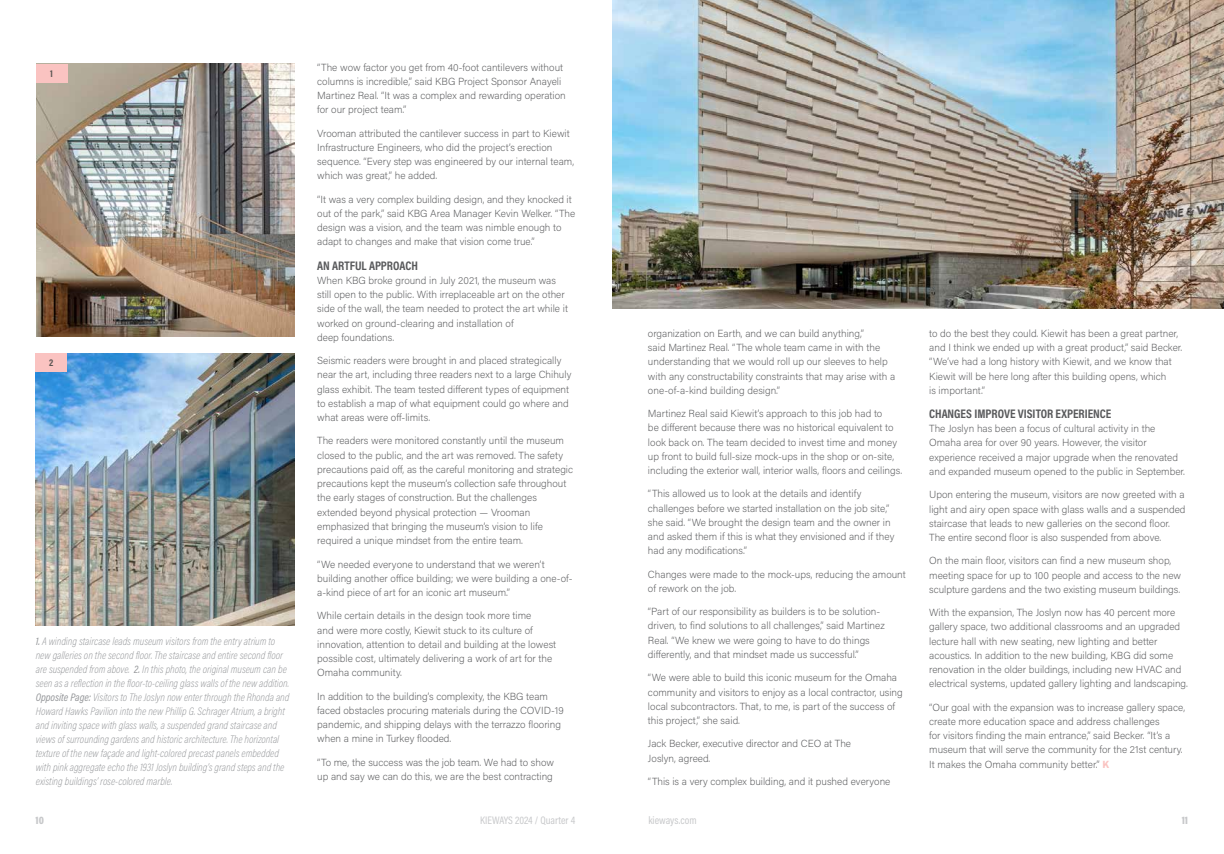
<style>
.page{position:relative;width:1224px;height:854px;background:#fff}
.page>*{position:absolute;margin:0;border:0;box-sizing:border-box;transform-origin:0 0}
.t1{font:700 12.5px "Acumin Pro Cond";color:#58595b}
.t2{font:italic 200 11px/14px "Acumin Pro Cond";color:#939598}
.t3{font:11px "Acumin Pro Cond";color:#c7c8ca}
.t4{font:900 11px "Acumin Pro Cond";color:#c7c8ca}
.t5{font:200 10.2px/14.2px "Acumin Pro";color:#58595b}
.t6{font:700 10px "Acumin Pro Cond";color:#595452}
.s1{font-family:"Industry";font-weight:900;color:#fac3c1}
.s2{font-weight:400}
</style>
<div class="page">
<img style="left:36px;top:64px;width:259px;height:272px">
<img style="left:36px;top:353px;width:258px;height:272px">
<div style="left:36px;top:64px;width:31px;height:19px;background:#fac3c1"></div>
<div style="left:36px;top:353px;width:31px;height:18px;background:#fac3c1"></div>
<img style="left:612px;top:0;width:612px;height:309px">
<p class="t5" style="left:317px;top:59px;width:250px">“The wow factor you get from 40-foot cantilevers without columns is incredible,” said KBG Project Sponsor Anayeli Martinez Real. “It was a complex and rewarding operation for our project team.”</p>
<p class="t5" style="left:317px;top:125px;width:258px">Vrooman attributed the cantilever success in part to Kiewit Infrastructure Engineers, who did the project’s erection sequence. “Every step was engineered by our internal team, which was great,” he added.</p>
<p class="t5" style="left:317px;top:191px;width:259px">“It was a very complex building design, and they knocked it out of the park,” said KBG Area Manager Kevin Welker. “The design was a vision, and the team was nimble enough to adapt to changes and make that vision come true.”</p>
<p class="t1" style="left:317px;top:257px;width:102px">AN ARTFUL APPROACH</p>
<p class="t5" style="left:317px;top:272px;width:252px">When KBG broke ground in July 2021, the museum was still open to the public. With irreplaceable art on the other side of the wall, the team needed to protect the art while it worked on ground-clearing and installation of<br>deep foundations.</p>
<p class="t5" style="left:317px;top:353px;width:256px">Seismic readers were brought in and placed strategically near the art, including three readers next to a large Chihuly glass exhibit. The team tested different types of equipment to establish a map of what equipment could go where and what areas were off-limits.</p>
<p class="t5" style="left:317px;top:433px;width:257px">The readers were monitored constantly until the museum closed to the public, and the art was removed. The safety precautions paid off, as the careful monitoring and strategic precautions kept the museum’s collection safe throughout the early stages of construction. But the challenges extended beyond physical protection — Vrooman emphasized that bringing the museum’s vision to life required a unique mindset from the entire team.</p>
<p class="t5" style="left:317px;top:556px;width:257px">“We needed everyone to understand that we weren’t building another office building; we were building a one-of&shy;a-kind piece of art for an iconic art museum.”</p>
<p class="t5" style="left:317px;top:608px;width:240px">While certain details in the design took more time<br>and were more costly, Kiewit stuck to its culture of innovation, attention to detail and building at the lowest possible cost, ultimately delivering a work of art for the Omaha community.</p>
<p class="t5" style="left:317px;top:688px;width:248px">In addition to the building’s complexity, the KBG team faced obstacles procuring materials during the COVID-19 pandemic, and shipping delays with the terrazzo flooring when a mine in Turkey flooded.</p>
<p class="t5" style="left:317px;top:754px;width:238px">“To me, the success was the job team. We had to show up and say we can do this, we are the best contracting</p>
<p class="t6" style="left:50px;top:67px;width:4px">1</p>
<p class="t5" style="left:648px;top:325px;width:249px">organization on Earth, and we can build anything,”<br>said Martinez Real. “The whole team came in with the understanding that we would roll up our sleeves to help with any constructability constraints that may arise with a one-of-a-kind building design.”</p>
<p class="t5" style="left:648px;top:406px;width:256px">Martinez Real said Kiewit’s approach to this job had to<br>be different because there was no historical equivalent to look back on. The team decided to invest time and money up front to build full-size mock-ups in the shop or on-site, including the exterior wall, interior walls, floors and ceilings.</p>
<p class="t5" style="left:648px;top:486px;width:248px">“This allowed us to look at the details and identify challenges before we started installation on the job site,” she said. “We brought the design team and the owner in and asked them if this is what they envisioned and if they had any modifications.”</p>
<p class="t5" style="left:648px;top:566px;width:259px">Changes were made to the mock-ups, reducing the amount of rework on the job.</p>
<p class="t5" style="left:648px;top:604px;width:238px">“Part of our responsibility as builders is to be solution&shy;driven, to find solutions to all challenges,” said Martinez Real. “We knew we were going to have to do things differently, and that mindset made us successful.”</p>
<p class="t5" style="left:648px;top:670px;width:256px">“We were able to build this iconic museum for the Omaha community and visitors to enjoy as a local contractor, using local subcontractors. That, to me, is part of the success of this project,” she said.</p>
<p class="t5" style="left:648px;top:736px;width:205px">Jack Becker, executive director and CEO at The<br>Joslyn, agreed.</p>
<p class="t5" style="left:648px;top:773px;width:244px">“This is a very complex building, and it pushed everyone</p>
<p class="t5" style="left:929px;top:325px;width:255px">to do the best they could. Kiewit has been a great partner, and I think we ended up with a great product,” said Becker. “We’ve had a long history with Kiewit, and we know that Kiewit will be here long after this building opens, which<br>is important.”</p>
<p class="t1" style="left:929px;top:405px;width:184px">CHANGES IMPROVE VISITOR EXPERIENCE</p>
<p class="t5" style="left:929px;top:421px;width:257px">The Joslyn has been a focus of cultural activity in the Omaha area for over 90 years. However, the visitor experience received a major upgrade when the renovated and expanded museum opened to the public in September.</p>
<p class="t5" style="left:929px;top:487px;width:258px">Upon entering the museum, visitors are now greeted with a light and airy open space with glass walls and a suspended staircase that leads to new galleries on the second floor.<br>The entire second floor is also suspended from above.</p>
<p class="t5" style="left:929px;top:553px;width:254px">On the main floor, visitors can find a new museum shop, meeting space for up to 100 people and access to the new sculpture gardens and the two existing museum buildings.</p>
<p class="t5" style="left:929px;top:604px;width:260px">With the expansion, The Joslyn now has 40 percent more gallery space, two additional classrooms and an upgraded lecture hall with new seating, new lighting and better acoustics. In addition to the new building, KBG did some renovation in the older buildings, including new HVAC and electrical systems, updated gallery lighting and landscaping.</p>
<p class="t5" style="left:929px;top:699px;width:257px">“Our goal with the expansion was to increase gallery space, create more education space and address challenges<br>for visitors finding the main entrance,” said Becker. “It’s a museum that will serve the community for the 21st century.<br>It makes the Omaha community better.” <span class="s1">K</span></p>
<p class="t6" style="left:49px;top:356px;width:6px">2</p>
<p class="t2" style="left:36px;top:633px;width:255px"><span class="s2">1.</span> A winding staircase leads museum visitors from the entry atrium to new galleries on the second floor. The staircase and entire second floor are suspended from above. <span class="s2">2.</span> In this photo, the original museum can be seen as a reflection in the floor-to-ceiling glass walls of the new addition.<br><span class="s2">Opposite Page:</span> Visitors to The Joslyn now enter through the Rhonda and Howard Hawks Pavilion into the new Phillip G. Schrager Atrium, a bright and inviting space with glass walls, a suspended grand staircase and views of surrounding gardens and historic architecture. The horizontal texture of the new façade and light-colored precast panels embedded with pink aggregate echo the 1931 Joslyn building’s grand steps and the existing buildings’ rose-colored marble.</p>
<p class="t4" style="left:36px;top:812px;width:10px">10</p>
<p class="t3" style="left:480px;top:812px;width:97px">KIEWAYS 2024 / Quarter 4</p>
<p class="t3" style="left:648px;top:812px;width:50px">kieways.com</p>
<p class="t4" style="left:1182px;top:812px;width:8px">11</p>
</div>
